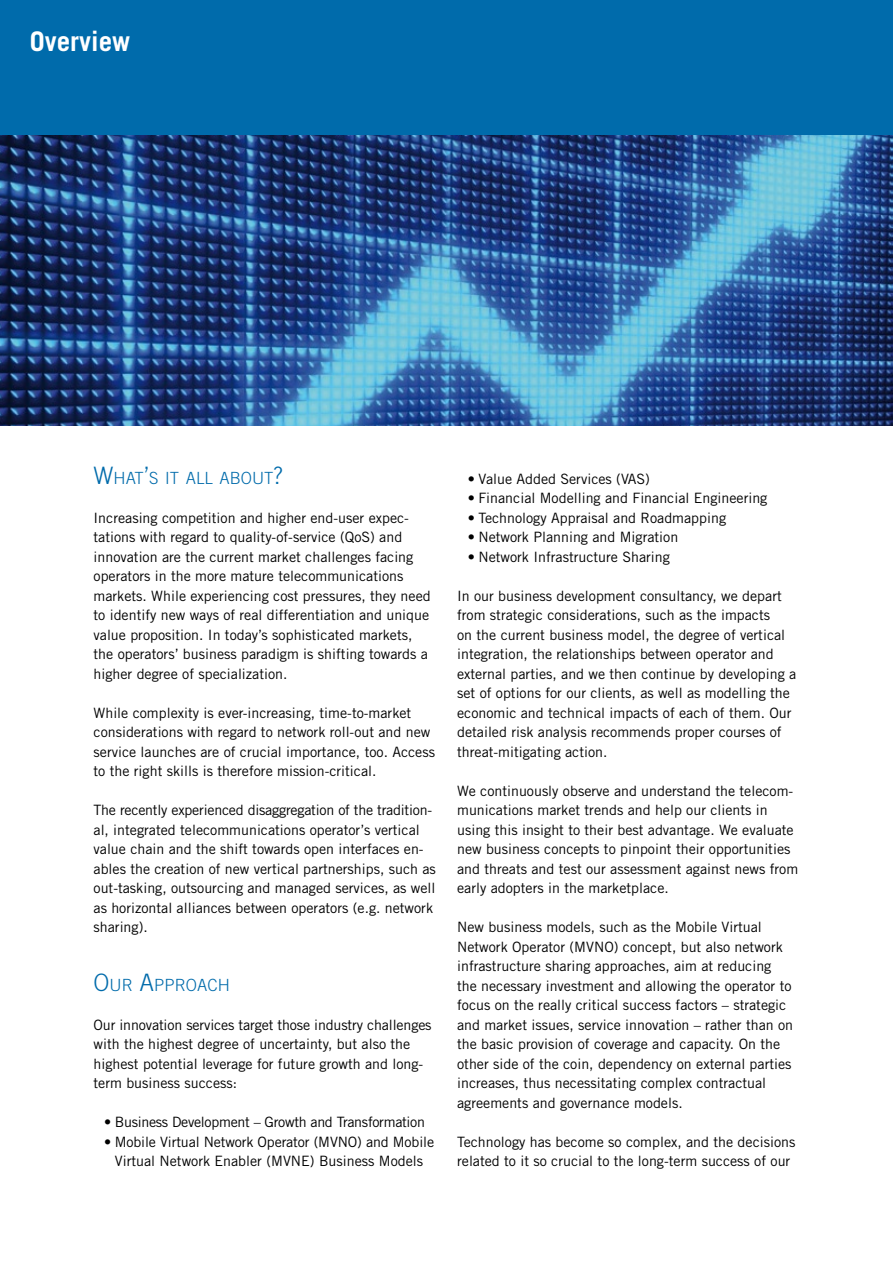
<style>
.page{position:relative;width:893px;height:1263px;background:#fff}
.page>*{position:absolute;margin:0;border:0;box-sizing:border-box;transform-origin:0 0}
.t1{font:700 27px "Trade Gothic LT";color:#fff}
.t2{font:300 16.8px "Trade Gothic LT";color:#006bab}
.t3{font:14.25px/19.5px "Trade Gothic LT";color:#000}
.t4{font:14.25px "Trade Gothic LT";letter-spacing:-.02em;color:#000}
.s1{font-size:24px}
.s2{font-family:"Trade Gothic LT Bold Two"}
</style>
<div class="page">
<img style="left:0;top:135px;width:893px;height:290px">
<div style="left:0;top:0;width:893px;height:135px;background:#006bab"></div>
<h1 class="t1" style="left:30px;top:24px;width:102px">Overview</h1>
<p class="t2" style="left:94px;top:468px;width:191px"><span class="s1">W</span>HAT<span class="s1">’</span>S IT ALL ABOUT<span class="s1">?</span></p>
<p class="t3" style="left:94px;top:508px;width:339px">Increasing competition and higher end-user expec&shy;tations with regard to quality-of-service (QoS) and innovation are the current market challenges facing operators in the more mature telecommunications markets. While experiencing cost pressures, they need to identify new ways of real differentiation and unique value proposition. In today’s sophisticated markets, the operators’ business paradigm is shifting towards a higher degree of specialization.</p>
<p class="t3" style="left:94px;top:703px;width:343px">While complexity is ever-increasing, time-to-market considerations with regard to network roll-out and new service launches are of crucial importance, too. Access to the right skills is therefore mission-critical.</p>
<p class="t3" style="left:94px;top:800px;width:344px">The recently experienced disaggregation of the tradition&shy;al, integrated telecommunications operator’s vertical value chain and the shift towards open interfaces en&shy;ables the creation of new vertical partnerships, such as out-tasking, outsourcing and managed services, as well as horizontal alliances between operators (e.g. network sharing).</p>
<p class="t2" style="left:94px;top:975px;width:138px"><span class="s1">O</span>UR <span class="s1">A</span>PPROACH</p>
<p class="t3" style="left:94px;top:1015px;width:340px">Our innovation services target those industry challenges with the highest degree of uncertainty, but also the highest potential leverage for future growth and long&shy;term business success:</p>
<p class="t4" style="left:104px;top:1113px;width:322px"><span class="s2">•</span> Business Development – Growth and Transformation</p>
<p class="t3" style="left:104px;top:1132px;width:331px;text-align:center"><span class="s2">•</span> Mobile Virtual Network Operator (MVNO) and Mobile<br>Virtual Network Enabler (MVNE) Business Models</p>
<p class="t3" style="left:468px;top:469px;width:184px"><span class="s2">•</span> Value Added Services (VAS)</p>
<p class="t3" style="left:468px;top:488px;width:301px"><span class="s2">•</span> Financial Modelling and Financial Engineering</p>
<p class="t3" style="left:468px;top:508px;width:260px"><span class="s2">•</span> Technology Appraisal and Roadmapping</p>
<p class="t3" style="left:468px;top:527px;width:212px"><span class="s2">•</span> Network Planning and Migration</p>
<p class="t3" style="left:468px;top:546px;width:204px"><span class="s2">•</span> Network Infrastructure Sharing</p>
<p class="t3" style="left:457px;top:585px;width:341px">In our business development consultancy, we depart from strategic considerations, such as the impacts<br>on the current business model, the degree of vertical integration, the relationships between operator and external parties, and we then continue by developing a set of options for our clients, as well as modelling the economic and technical impacts of each of them. Our detailed risk analysis recommends proper courses of threat-mitigating action.</p>
<p class="t3" style="left:457px;top:780px;width:343px">We continuously observe and understand the telecom&shy;munications market trends and help our clients in using this insight to their best advantage. We evaluate new business concepts to pinpoint their opportunities and threats and test our assessment against news from early adopters in the marketplace.</p>
<p class="t3" style="left:457px;top:917px;width:337px">New business models, such as the Mobile Virtual Network Operator (MVNO) concept, but also network infrastructure sharing approaches, aim at reducing the necessary investment and allowing the operator to focus on the really critical success factors – strategic and market issues, service innovation – rather than on the basic provision of coverage and capacity. On the other side of the coin, dependency on external parties increases, thus necessitating complex contractual agreements and governance models.</p>
<p class="t3" style="left:457px;top:1131px;width:340px">Technology has become so complex, and the decisions related to it so crucial to the long-term success of our</p>
</div>
